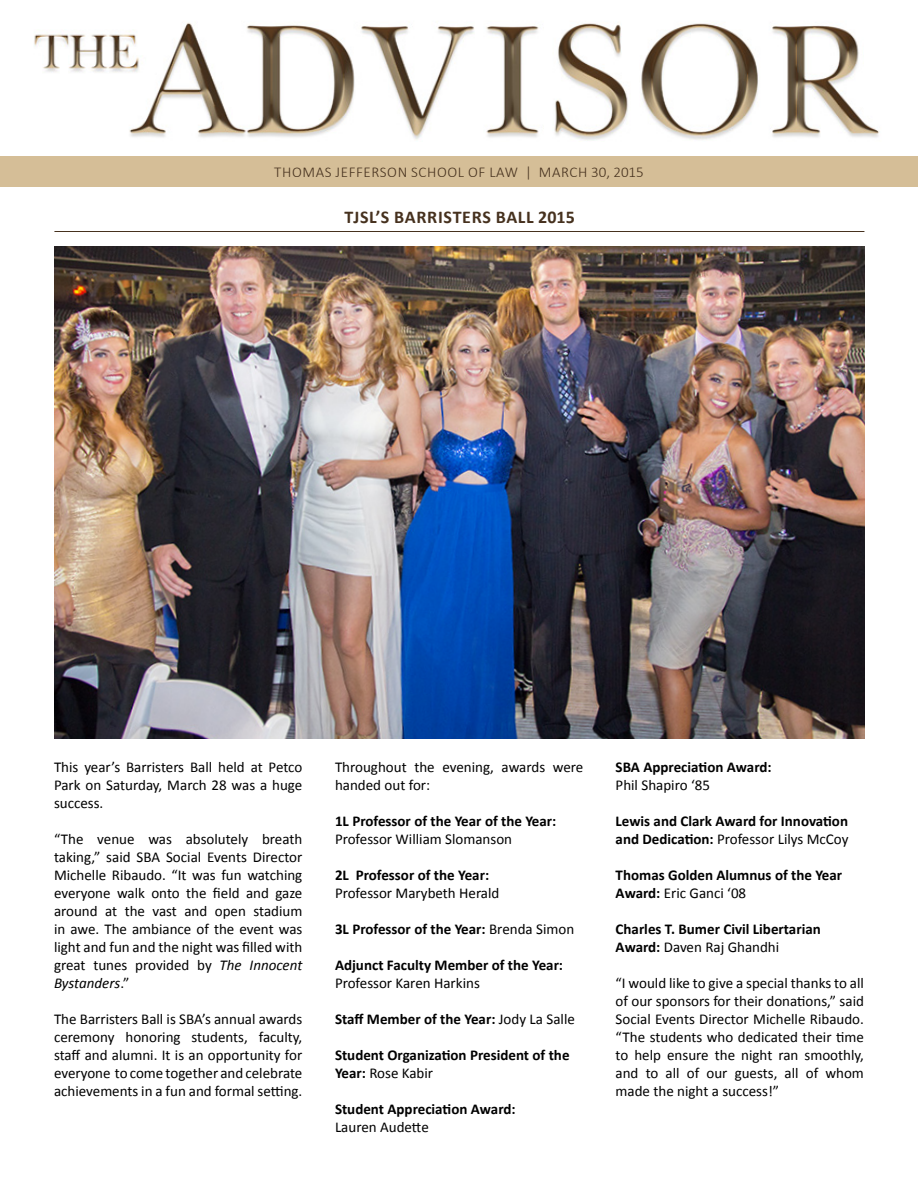
<style>
.page{position:relative;width:918px;height:1188px;background:#fff}
.page>*{position:absolute;margin:0;border:0;box-sizing:border-box;transform-origin:0 0}
.t1{font:700 18px "Calibri";letter-spacing:.04em;color:#46311e}
.t2{font:15px/18px "Calibri";color:#000;text-align:justify}
.t3{font:700 15px/18px "Calibri";color:#000}
.t4{font:300 15px "Calibri";letter-spacing:.04em;color:#46311e}
.s1{font-style:italic}
.s2{font-weight:400}
</style>
<div class="page">
<div style="left:0;top:156px;width:918px;height:31px;background:#d5be97"></div>
<img style="left:34px;top:22px;width:845px;height:119px">
<img style="left:54px;top:246px;width:811px;height:493px">
<hr style="left:54px;top:231px;width:810px;height:1px;background:#46311e">
<p class="t4" style="left:274px;top:163px;width:371px">THOMAS JEFFERSON SCHOOL OF LAW | MARCH 30, 2015</p>
<p class="t1" style="left:344px;top:204px;width:232px">TJSL’S BARRISTERS BALL 2015</p>
<p class="t2" style="left:54px;top:758px;width:250px">This year’s Barristers Ball held at Petco Park on Saturday, March 28 was a huge success.</p>
<p class="t2" style="left:54px;top:830px;width:250px">“The venue was absolutely breath taking,” said SBA Social Events Director Michelle Ribaudo. “It was fun watching everyone walk onto the field and gaze around at the vast and open stadium in awe. The ambiance of the event was light and fun and the night was filled with great tunes provided by <span class="s1">The Innocent Bystanders</span>.”</p>
<p class="t2" style="left:54px;top:1010px;width:250px">The Barristers Ball is SBA’s annual awards ceremony honoring students, faculty, staff and alumni. It is an opportunity for everyone to come together and celebrate achievements in a fun and formal setting.</p>
<p class="t2" style="left:335px;top:757px;width:250px">Throughout the evening, awards were handed out for:</p>
<p class="t3" style="left:335px;top:811px;width:223px">1L Professor of the Year of the Year:</p>
<p class="t2" style="left:335px;top:829px;width:179px">Professor William Slomanson</p>
<p class="t3" style="left:335px;top:865px;width:156px">2L Professor of the Year:</p>
<p class="t2" style="left:335px;top:883px;width:166px">Professor Marybeth Herald</p>
<p class="t3" style="left:335px;top:919px;width:241px">3L Professor of the Year: <span class="s2">Brenda Simon</span></p>
<p class="t3" style="left:335px;top:955px;width:230px">Adjunct Faculty Member of the Year:</p>
<p class="t2" style="left:335px;top:973px;width:146px">Professor Karen Harkins</p>
<p class="t3" style="left:335px;top:1009px;width:241px">Staff Member of the Year: <span class="s2">Jody La Salle</span></p>
<p class="t3" style="left:335px;top:1045px;width:236px">Student Organization President of the<br>Year: <span class="s2">Rose Kabir</span></p>
<p class="t3" style="left:335px;top:1099px;width:182px">Student Appreciation Award:</p>
<p class="t2" style="left:335px;top:1117px;width:95px">Lauren Audette</p>
<p class="t3" style="left:616px;top:757px;width:158px">SBA Appreciation Award:</p>
<p class="t2" style="left:616px;top:775px;width:96px">Phil Shapiro ‘85</p>
<p class="t3" style="left:616px;top:811px;width:234px">Lewis and Clark Award for Innovation and Dedication: <span class="s2">Professor Lilys McCoy</span></p>
<p class="t3" style="left:616px;top:865px;width:228px">Thomas Golden Alumnus of the Year<br>Award: <span class="s2">Eric Ganci ‘08</span></p>
<p class="t3" style="left:616px;top:919px;width:207px">Charles T. Bumer Civil Libertarian<br>Award: <span class="s2">Daven Raj Ghandhi</span></p>
<p class="t2" style="left:616px;top:973px;width:250px">“I would like to give a special thanks to all of our sponsors for their donations,” said Social Events Director Michelle Ribaudo. “The students who dedicated their time to help ensure the night ran smoothly, and to all of our guests, all of whom made the night a success!”</p>
</div>
